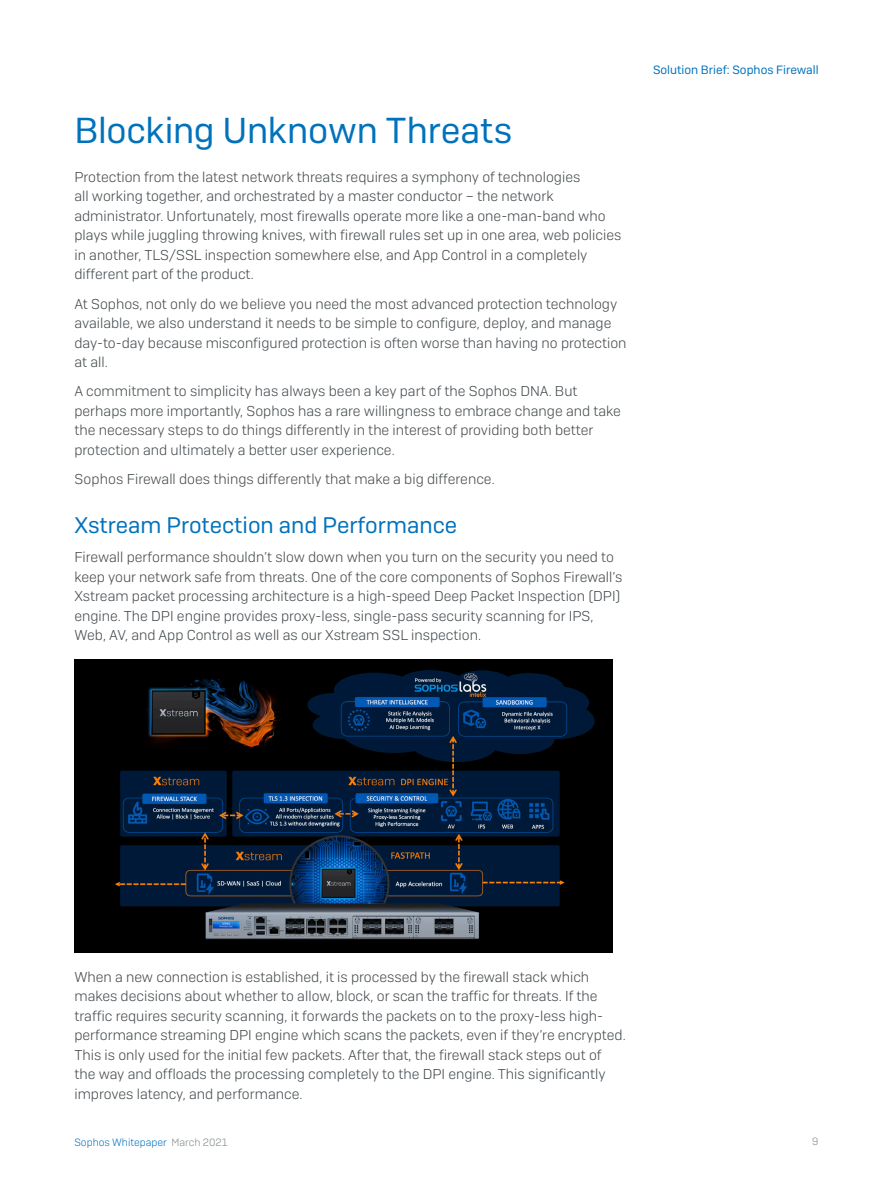
<style>
.page{position:relative;width:893px;height:1191px;background:#fff}
.page>*{position:absolute;margin:0;border:0;box-sizing:border-box;transform-origin:0 0}
.Heading_1{font:36px "Sophos Sans";letter-spacing:-.005em;color:#0072bc}
.Subheading_1{font:22.5px "Sophos Sans";color:#0072bc}
.Body_Copy{font:300 14.25px/19.5px "Sophos Sans";color:#43494d}
.t1{font:12px "Sophos Sans";color:#0072bc}
.t2{font:300 10.5px "Sophos Sans";color:#0072bc}
.t3{font:300 10.5px "Sophos Sans";color:#81898e}
.s1{color:#81898e}
</style>
<div class="page">
<img style="left:74px;top:659px;width:538px;height:293px">
<p class="Heading_1" style="left:74px;top:109px;width:440px">Blocking Unknown Threats</p>
<p class="Body_Copy" style="left:74px;top:167px;width:549px">Protection from the latest network threats requires a symphony of technologies<br>all working together, and orchestrated by a master conductor – the network administrator. Unfortunately, most firewalls operate more like a one-man-band who plays while juggling throwing knives, with firewall rules set up in one area, web policies in another, TLS/SSL inspection somewhere else, and App Control in a completely different part of the product.</p>
<p class="Body_Copy" style="left:74px;top:293px;width:554px">At Sophos, not only do we believe you need the most advanced protection technology available, we also understand it needs to be simple to configure, deploy, and manage day-to-day because misconfigured protection is often worse than having no protection at all.</p>
<p class="Body_Copy" style="left:74px;top:381px;width:548px">A commitment to simplicity has always been a key part of the Sophos DNA. But perhaps more importantly, Sophos has a rare willingness to embrace change and take the necessary steps to do things differently in the interest of providing both better protection and ultimately a better user experience.</p>
<p class="Body_Copy" style="left:74px;top:469px;width:422px">Sophos Firewall does things differently that make a big difference.</p>
<p class="Subheading_1" style="left:74px;top:511px;width:384px">Xstream Protection and Performance</p>
<p class="Body_Copy" style="left:74px;top:547px;width:550px">Firewall performance shouldn’t slow down when you turn on the security you need to keep your network safe from threats. One of the core components of Sophos Firewall’s Xstream packet processing architecture is a high-speed Deep Packet Inspection (DPI) engine. The DPI engine provides proxy-less, single-pass security scanning for IPS, Web, AV, and App Control as well as our Xstream SSL inspection.</p>
<p class="t1" style="left:653px;top:63px;width:167px">Solution Brief: Sophos Firewall</p>
<p class="Body_Copy" style="left:74px;top:966px;width:553px">When a new connection is established, it is processed by the firewall stack which makes decisions about whether to allow, block, or scan the traffic for threats. If the traffic requires security scanning, it forwards the packets on to the proxy-less high&shy;performance streaming DPI engine which scans the packets, even if they’re encrypted.<br>This is only used for the initial few packets. After that, the firewall stack steps out of the way and offloads the processing completely to the DPI engine. This significantly improves latency, and performance.</p>
<p class="t2" style="left:74px;top:1135px;width:155px">Sophos Whitepaper <span class="s1">March 2021</span></p>
<p class="t3" style="left:812px;top:1135px;width:8px">9</p>
</div>
